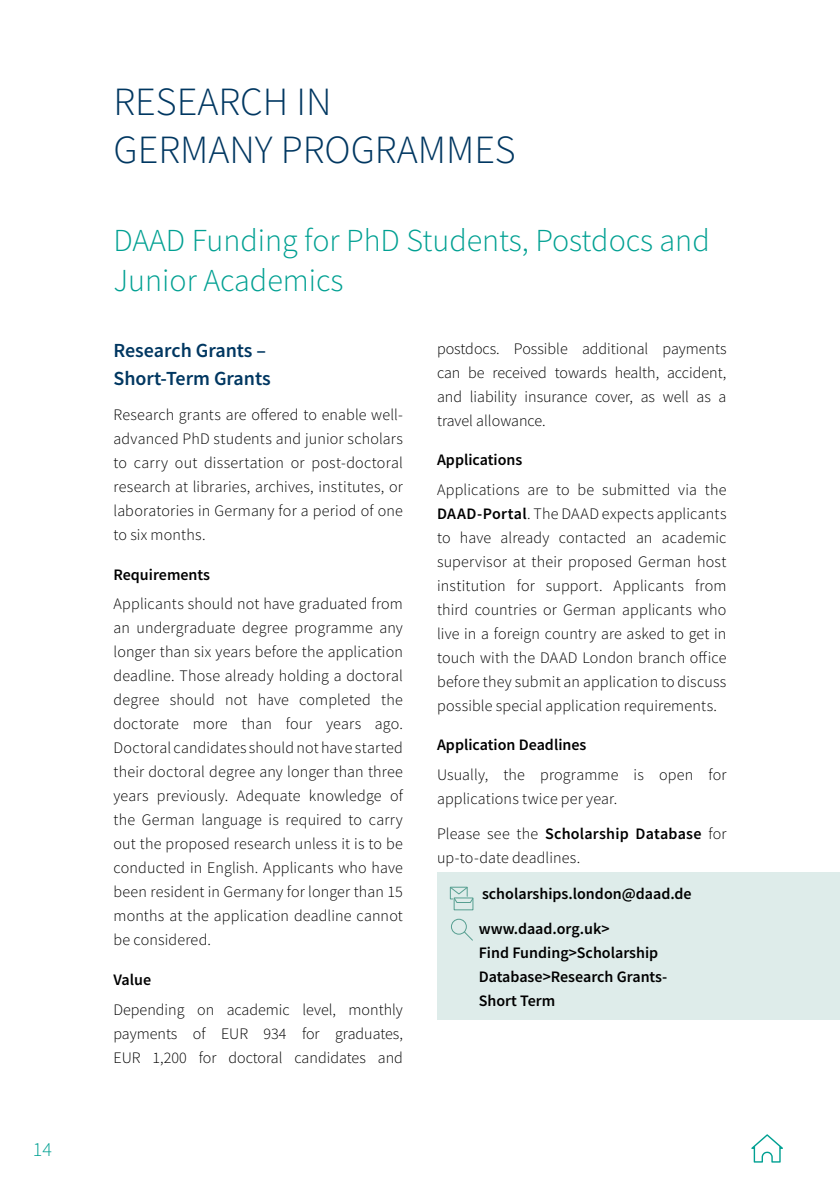
<style>
.page{position:relative;width:840px;height:1191px;background:#fff}
.page>*{position:absolute;margin:0;border:0;box-sizing:border-box;transform-origin:0 0}
.t1{font:300 40px/48px "Source Sans Pro";color:#003761}
.t2{font:300 32px/40px "Source Sans Pro";color:#00a092}
.t3{font:600 20px/28px "Source Sans Pro";color:#003761}
.t4{font:300 20px "Source Sans Pro";color:#00a092}
.t5{font:300 16px/24px "Source Sans Pro";letter-spacing:.005em;color:#000;text-align:justify}
.t6{font:600 16px/24px "Source Sans Pro";color:#000}
.s1{font-weight:600}
</style>
<div class="page">
<svg style="left:751px;top:1134px;width:31px;height:28px"></svg>
<div style="left:437px;top:872px;width:402px;height:147px;background:#deecea"></div>
<div style="left:453px;top:897px;width:20px;height:13px;border:1px solid #579f91"></div>
<svg style="left:449px;top:886px;width:25px;height:17px"></svg>
<svg style="left:451px;top:918px;width:22px;height:23px"></svg>
<p class="t4" style="left:33px;top:1137px;width:21px">14</p>
<h1 class="t1" style="left:113px;top:78px;width:403px">RESEARCH IN<br>GERMANY PROGRAMMES</h1>
<h2 class="t2" style="left:113px;top:220px;width:597px">DAAD Funding for PhD Students, Postdocs and<br>Junior Academics</h2>
<p class="t3" style="left:113px;top:336px;width:159px">Research Grants –<br>Short-Term Grants</p>
<p class="t5" style="left:113px;top:403px;width:291px">Research grants are offered to enable well&shy;advanced PhD students and junior scholars to carry out dissertation or post-doctoral research at libraries, archives, institutes, or laboratories in Germany for a period of one to six months.</p>
<p class="t6" style="left:113px;top:562px;width:98px">Requirements</p>
<p class="t5" style="left:113px;top:592px;width:291px">Applicants should not have graduated from an undergraduate degree programme any longer than six years before the application deadline. Those already holding a doctoral degree should not have completed the doctorate more than four years ago.<br>Doctoral candidates should not have started their doctoral degree any longer than three years previously. Adequate knowledge of the German language is required to carry out the proposed research unless it is to be conducted in English. Applicants who have been resident in Germany for longer than 15 months at the application deadline cannot be considered.</p>
<p class="t6" style="left:113px;top:967px;width:39px">Value</p>
<p class="t5" style="left:113px;top:997px;width:291px">Depending on academic level, monthly payments of EUR 934 for graduates, EUR 1,200 for doctoral candidates and</p>
<p class="t5" style="left:437px;top:336px;width:291px">postdocs. Possible additional payments can be received towards health, accident, and liability insurance cover, as well as a travel allowance.</p>
<p class="t6" style="left:437px;top:448px;width:87px">Applications</p>
<p class="t5" style="left:437px;top:477px;width:291px">Applications are to be submitted via the <span class="s1">DAAD-Portal</span>. The DAAD expects applicants to have already contacted an academic supervisor at their proposed German host institution for support. Applicants from third countries or German applicants who live in a foreign country are asked to get in touch with the DAAD London branch office before they submit an application to discuss possible special application requirements.</p>
<p class="t6" style="left:437px;top:733px;width:151px">Application Deadlines</p>
<p class="t5" style="left:437px;top:763px;width:291px">Usually, the programme is open for applications twice per year.</p>
<p class="t5" style="left:437px;top:822px;width:291px">Please see the <span class="s1">Scholarship Database</span> for up-to-date deadlines.</p>
<p class="t6" style="left:481px;top:881px;width:211px">scholarships.london@daad.de</p>
<p class="t6" style="left:478px;top:916px;width:190px">www.daad.org.uk&gt;<br>Find Funding&gt;Scholarship<br>Database&gt;Research Grants-<br>Short Term</p>
</div>
